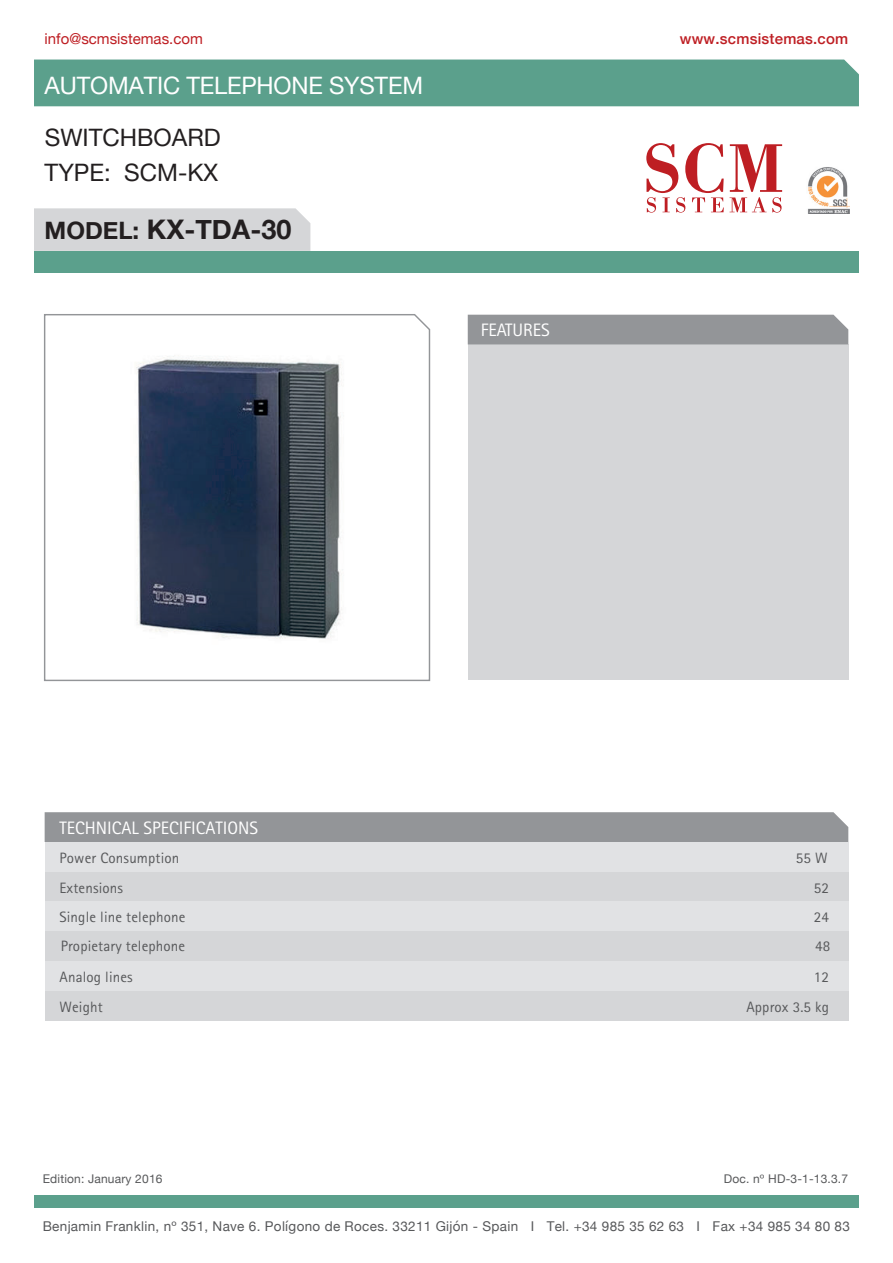
<style>
.page{position:relative;width:893px;height:1263px;background:#fff}
.page>*{position:absolute;margin:0;border:0;box-sizing:border-box;transform-origin:0 0}
.t1{font:700 27px "Helvetica Neue";color:#231f20}
.t2{font:24px "Helvetica Neue";letter-spacing:-.01em;color:#fff}
.t3{font:24px "Helvetica Neue";color:#231f20}
.t4{font:18px "Rotis Sans Serif";color:#fff}
.t5{font:15px "Rotis Sans Serif";letter-spacing:.01em;color:#57585a}
.t6{font:15px "Helvetica Neue";color:#be1e23}
.t7{font:500 15px "Helvetica Neue";letter-spacing:.015em;color:#be1e23}
.t8{font:13.5px "Helvetica Neue";letter-spacing:.025em;color:#57585a}
.t9{font:12px "Helvetica Neue";letter-spacing:.015em;color:#57585a}
.s1{font-size:24px}
</style>
<div class="page">
<div style="left:34px;top:208px;width:276px;height:43px;background:#d5d6d8"></div>
<div style="left:34px;top:60px;width:825px;height:46px;background:#5ba08c"></div>
<div style="left:34px;top:251px;width:825px;height:21px;background:#5ba08c"></div>
<div style="left:34px;top:1195px;width:825px;height:13px;background:#5ba08c"></div>
<img style="left:807px;top:167px;width:43px;height:46px">
<svg style="left:646px;top:143px;width:136px;height:70px"></svg>
<div style="left:468px;top:344px;width:380px;height:336px;background:#d5d6d8"></div>
<div style="left:468px;top:315px;width:380px;height:29px;background:#939598"></div>
<svg style="left:44px;top:314px;width:387px;height:368px"></svg>
<div style="left:45px;top:842px;width:803px;height:30px;background:#e1e2e4"></div>
<div style="left:45px;top:812px;width:803px;height:30px;background:#939598"></div>
<div style="left:45px;top:872px;width:803px;height:29px;background:#d5d6d8"></div>
<div style="left:45px;top:901px;width:803px;height:30px;background:#e1e2e4"></div>
<div style="left:45px;top:961px;width:803px;height:30px;background:#e1e2e4"></div>
<div style="left:45px;top:991px;width:803px;height:29px;background:#d5d6d8"></div>
<div style="left:45px;top:931px;width:803px;height:30px;background:#d5d6d8"></div>
<p class="t6" style="left:45px;top:28px;width:160px">info@scmsistemas.com</p>
<h2 class="t2" style="left:45px;top:68px;width:380px">AUTOMATIC TELEPHONE SYSTEM</h2>
<h2 class="t3" style="left:45px;top:120px;width:177px">SWITCHBOARD</h2>
<h2 class="t3" style="left:45px;top:155px;width:175px">TYPE: SCM-KX</h2>
<h1 class="t1" style="left:45px;top:209px;width:248px"><span class="s1">MODEL:</span> KX-TDA-30</h1>
<p class="t4" style="left:481px;top:319px;width:71px">FEATURES</p>
<p class="t7" style="left:680px;top:26px;width:170px">www.scmsistemas.com</p>
<p class="t4" style="left:60px;top:817px;width:200px">TECHNICAL SPECIFICATIONS</p>
<p class="t5" style="left:60px;top:849px;width:121px">Power Consumption</p>
<p class="t5" style="left:796px;top:849px;width:33px">55 W</p>
<p class="t5" style="left:60px;top:879px;width:65px">Extensions</p>
<p class="t5" style="left:814px;top:879px;width:17px">52</p>
<p class="t5" style="left:60px;top:908px;width:128px">Single line telephone</p>
<p class="t5" style="left:814px;top:908px;width:17px">24</p>
<p class="t5" style="left:61px;top:937px;width:126px">Propietary telephone</p>
<p class="t5" style="left:815px;top:937px;width:17px">48</p>
<p class="t5" style="left:60px;top:968px;width:75px">Analog lines</p>
<p class="t5" style="left:814px;top:968px;width:17px">12</p>
<p class="t5" style="left:60px;top:998px;width:45px">Weight</p>
<p class="t5" style="left:746px;top:998px;width:84px">Approx 3.5 kg</p>
<p class="t9" style="left:724px;top:1170px;width:126px">Doc. nº HD-3-1-13.3.7</p>
<p class="t8" style="left:43px;top:1216px;width:809px">Benjamin Franklin, nº 351, Nave 6. Polígono de Roces. 33211 Gijón - Spain I Tel. +34 985 35 62 63 I Fax +34 985 34 80 83</p>
<p class="t9" style="left:43px;top:1170px;width:121px">Edition: January 2016</p>
</div>
